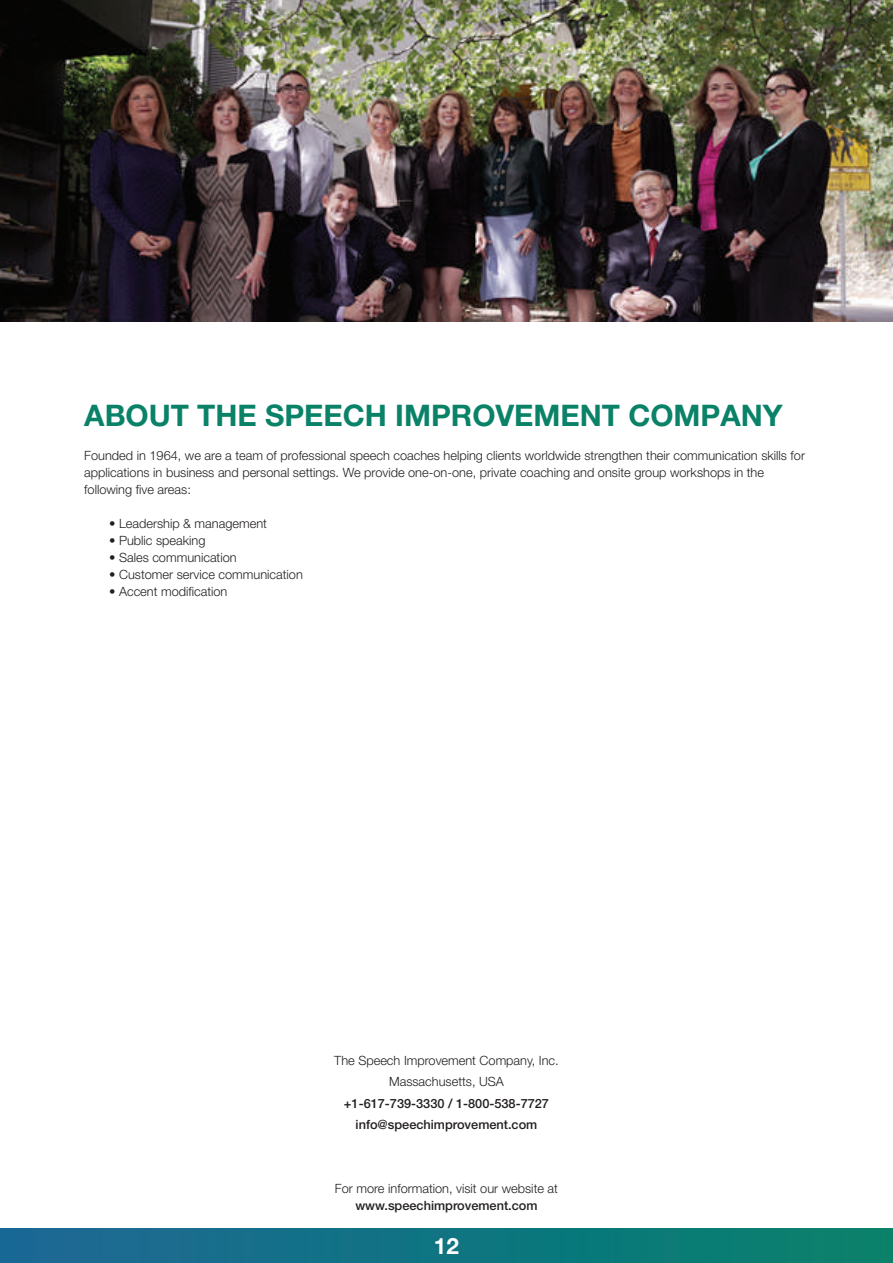
<style>
.page{position:relative;width:893px;height:1263px;background:#fff}
.page>*{position:absolute;margin:0;border:0;box-sizing:border-box;transform-origin:0 0}
.t1{font:700 29.7px "Helvetica Neue LT Pro";color:#0a8268}
.t2{font:700 22.5px "Helvetica Neue LT Pro";color:#fff}
.t3{font:300 12.75px/17px "Helvetica Neue LT Pro";color:#231f20}
.t4{font:500 12.75px/21.3px "Helvetica Neue LT Pro";color:#231f20;text-align:center}
</style>
<div class="page">
<div style="left:0;top:1229px;width:893px;height:34px;background:linear-gradient(to right,#1c6797,#06826b)"></div>
<img style="left:0;top:0;width:893px;height:322px">
<h1 class="t1" style="left:84px;top:397px;width:700px">ABOUT THE SPEECH IMPROVEMENT COMPANY</h1>
<p class="t3" style="left:84px;top:447px;width:722px">Founded in 1964, we are a team of professional speech coaches helping clients worldwide strengthen their communication skills for applications in business and personal settings. We provide one-on-one, private coaching and onsite group workshops in the following five areas:</p>
<p class="t3" style="left:109px;top:515px;width:159px">• Leadership &amp; management</p>
<p class="t3" style="left:109px;top:532px;width:98px">• Public speaking</p>
<p class="t3" style="left:109px;top:549px;width:129px">• Sales communication</p>
<p class="t3" style="left:109px;top:566px;width:195px">• Customer service communication</p>
<p class="t3" style="left:109px;top:583px;width:120px">• Accent modification</p>
<p class="t3" style="left:334px;top:1049px;width:226px;line-height:21.3px;text-align:center">The Speech Improvement Company, Inc.<br>Massachusetts, USA</p>
<p class="t4" style="left:344px;top:1092px;width:207px">+1-617-739-3330 / 1-800-538-7727 info@speechimprovement.com</p>
<p class="t3" style="left:335px;top:1179px;width:225px">For more information, visit our website at</p>
<p class="t4" style="left:355px;top:1194px;width:184px">www.speechimprovement.com</p>
<h2 class="t2" style="left:434px;top:1232px;width:27px">12</h2>
</div>
